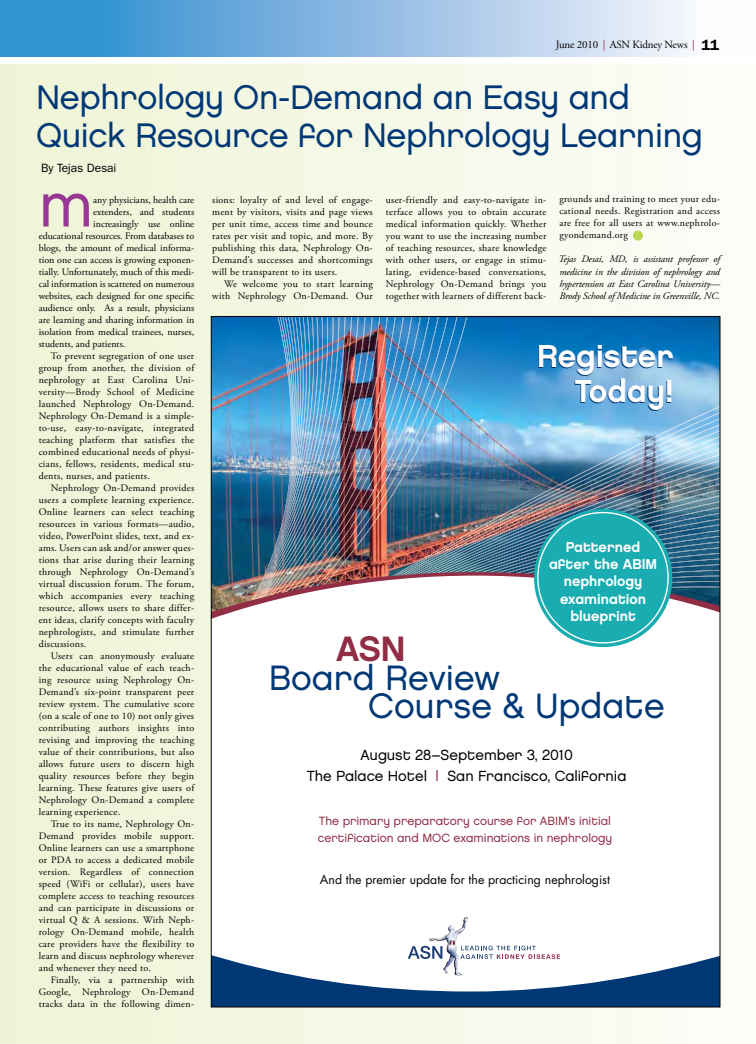
<style>
.page{position:relative;width:756px;height:1044px;background:#fff}
.page>*{position:absolute;margin:0;border:0;box-sizing:border-box;transform-origin:0 0}
.t1{font:62.4px "Chalet London Nineteen Sixty";color:#983795}
.t2{font:35.2px/27.6px "Chalet London Nineteen Eighty";color:#003876}
.t3{font:35.2px "Chalet New York Nineteen Eighty";color:#922d46}
.t4{font:34px/38.7px "Chalet London Nineteen Eighty";letter-spacing:-.01em;color:#003876}
.t5{font:31.7px/34.5px "Chalet New York Nineteen Eighty";color:#fff;text-align:right}
.t6{font:14.7px/21.3px "Chalet London Nineteen Eighty";color:#000;text-align:center}
.t7{font:14.3px/17.2px "Chalet New York Nineteen Eighty";color:#fff;text-align:center}
.t8{font:12.3px "Futura Std";color:#000}
.t9{font:12px "ITC Franklin Gothic Std";letter-spacing:-.01em;color:#000}
.t10{font:11.9px/17.3px "Chalet London Nineteen Eighty";color:#922d46}
.t11{font:11px "Adobe Garamond Pro";letter-spacing:-.015em;color:#000}
.t12{font:10px/12px "Adobe Garamond Pro";letter-spacing:.025em;color:#000;text-align:justify}
.t13{font:10px "Adobe Garamond Pro";color:#000}
.t14{font:italic 10px/12.2px "Adobe Garamond Pro";letter-spacing:-.01em;color:#000;text-align:justify}
.s1{color:#922d46}
.s2{font-family:"ITC Franklin Gothic Std";font-weight:600;font-size:15px}
</style>
<div class="page">
<div style="left:0;top:64px;width:756px;height:980px;background:linear-gradient(to right,#edf3d4,#f6f7f3)"></div>
<div style="left:0;top:0;width:756px;height:57px;background:linear-gradient(to right,#1c85cc,#fffcff)"></div>
<div style="left:633px;top:231px;width:9px;height:9px;background:#bdd753;border-radius:50%"></div>
<div style="left:633px;top:231px;width:10px;height:9px;border:1px solid #bdd753;border-radius:50%"></div>
<img style="left:213px;top:318px;width:505px;height:254px">
<img style="left:278px;top:318px;width:189px;height:28px">
<img style="left:290px;top:345px;width:133px;height:145px">
<img style="left:422px;top:345px;width:37px;height:49px">
<img style="left:422px;top:394px;width:21px;height:47px">
<img style="left:686px;top:406px;width:32px;height:166px">
<img style="left:638px;top:421px;width:49px;height:151px">
<img style="left:590px;top:444px;width:49px;height:75px">
<img style="left:542px;top:468px;width:49px;height:75px">
<img style="left:278px;top:489px;width:97px;height:73px">
<img style="left:374px;top:489px;width:22px;height:34px">
<img style="left:494px;top:493px;width:49px;height:79px">
<img style="left:446px;top:518px;width:49px;height:54px">
<img style="left:398px;top:545px;width:49px;height:27px">
<img style="left:286px;top:561px;width:65px;height:11px">
<svg style="left:213px;top:518px;width:73px;height:54px;background:#215777"></svg>
<svg style="left:213px;top:576px;width:505px;height:370px"></svg>
<div style="left:534px;top:509px;width:138px;height:138px;background:#19acb0;border-radius:50%"></div>
<img style="left:429px;top:917px;width:37px;height:24px">
<svg style="left:213px;top:946px;width:505px;height:60px"></svg>
<p class="t11" style="left:556px;top:38px;width:165px">June 2010 <span class="s1">|</span> ASN Kidney News <span class="s1">|</span> <span class="s2">11</span></p>
<h3 class="t4" style="left:36px;top:77px;width:668px">Nephrology On-Demand an Easy and<br>Quick Resource for Nephrology Learning</h3>
<p class="t9" style="left:41px;top:161px;width:77px">By Tejas Desai</p>
<p class="t12" style="left:212px;top:194px;width:162px">sions: loyalty of and level of engage&shy;ment by visitors, visits and page views per unit time, access time and bounce rates per visit and topic, and more. By publishing this data, Nephrology On-Demand’s successes and shortcomings will be transparent to its users.</p>
<p class="t12" style="left:212px;top:278px;width:162px;text-align:right">We welcome you to start learning with Nephrology On-Demand. Our</p>
<h1 class="t1" style="left:39px;top:167px;width:56px">m</h1>
<p class="t13" style="left:93px;top:193px;width:103px">any physicians, health care</p>
<p class="t12" style="left:386px;top:194px;width:162px">user-friendly and easy-to-navigate in&shy;terface allows you to obtain accurate medical information quickly. Whether you want to use the increasing number of teaching resources, share knowledge with other users, or engage in stimu&shy;lating, evidence-based conversations, Nephrology On-Demand brings you together with learners of different back-</p>
<p class="t12" style="left:559px;top:193px;width:162px">grounds and training to meet your edu&shy;cational needs. Registration and access are free for all users at www.nephrolo&shy;gyondemand.org</p>
<p class="t13" style="left:93px;top:205px;width:103px">extenders, and students</p>
<p class="t13" style="left:93px;top:217px;width:103px">increasingly use online</p>
<p class="t13" style="left:39px;top:229px;width:157px">educational resources. From databases to</p>
<p class="t13" style="left:39px;top:241px;width:157px">blogs, the amount of medical informa-</p>
<p class="t13" style="left:39px;top:253px;width:157px">tion one can access is growing exponen-</p>
<p class="t13" style="left:39px;top:265px;width:157px">tially. Unfortunately, much of this medi-</p>
<p class="t13" style="left:39px;top:277px;width:157px">cal information is scattered on numerous</p>
<p class="t13" style="left:39px;top:289px;width:157px">websites, each designed for one specific</p>
<p class="t13" style="left:39px;top:301px;width:157px">audience only. As a result, physicians</p>
<p class="t13" style="left:39px;top:313px;width:157px">are learning and sharing information in</p>
<p class="t13" style="left:39px;top:325px;width:157px">isolation from medical trainees, nurses,</p>
<p class="t13" style="left:39px;top:337px;width:88px">students, and patients.</p>
<p class="t12" style="left:51px;top:350px;width:145px">To prevent segregation of one user</p>
<p class="t12" style="left:39px;top:362px;width:157px">group from another, the division of</p>
<p class="t12" style="left:39px;top:374px;width:157px">nephrology at East Carolina Uni-</p>
<p class="t12" style="left:39px;top:386px;width:157px">versity—Brody School of Medicine</p>
<p class="t12" style="left:39px;top:398px;width:157px">launched Nephrology On-Demand.</p>
<p class="t12" style="left:39px;top:410px;width:157px">Nephrology On-Demand is a simple-</p>
<p class="t12" style="left:39px;top:422px;width:157px">to-use, easy-to-navigate, integrated</p>
<p class="t12" style="left:39px;top:434px;width:157px">teaching platform that satisfies the</p>
<p class="t12" style="left:39px;top:446px;width:157px">combined educational needs of physi-</p>
<p class="t12" style="left:39px;top:458px;width:157px">cians, fellows, residents, medical stu-</p>
<p class="t12" style="left:39px;top:470px;width:113px">dents, nurses, and patients.</p>
<p class="t12" style="left:51px;top:482px;width:145px">Nephrology On-Demand provides</p>
<p class="t12" style="left:39px;top:494px;width:157px">users a complete learning experience.</p>
<p class="t12" style="left:39px;top:506px;width:157px">Online learners can select teaching</p>
<p class="t12" style="left:39px;top:518px;width:157px">resources in various formats—audio,</p>
<p class="t12" style="left:39px;top:530px;width:157px">video, PowerPoint slides, text, and ex-</p>
<p class="t12" style="left:39px;top:542px;width:157px">ams. Users can ask and/or answer ques-</p>
<p class="t12" style="left:39px;top:554px;width:157px">tions that arise during their learning</p>
<p class="t12" style="left:39px;top:566px;width:157px">through Nephrology On-Demand’s</p>
<p class="t12" style="left:39px;top:578px;width:157px">virtual discussion forum. The forum,</p>
<p class="t12" style="left:39px;top:590px;width:157px">which accompanies every teaching</p>
<p class="t12" style="left:39px;top:602px;width:157px">resource, allows users to share differ-</p>
<p class="t12" style="left:39px;top:614px;width:157px">ent ideas, clarify concepts with faculty</p>
<p class="t12" style="left:39px;top:626px;width:157px">nephrologists, and stimulate further</p>
<p class="t12" style="left:39px;top:638px;width:49px">discussions.</p>
<p class="t12" style="left:51px;top:650px;width:145px">Users can anonymously evaluate</p>
<p class="t12" style="left:39px;top:662px;width:157px">the educational value of each teach-</p>
<p class="t12" style="left:39px;top:674px;width:157px">ing resource using Nephrology On-</p>
<p class="t12" style="left:39px;top:686px;width:157px">Demand’s six-point transparent peer</p>
<p class="t12" style="left:39px;top:698px;width:157px">review system. The cumulative score</p>
<p class="t12" style="left:39px;top:710px;width:157px">(on a scale of one to 10) not only gives</p>
<p class="t12" style="left:39px;top:722px;width:157px">contributing authors insights into</p>
<p class="t12" style="left:39px;top:734px;width:157px">revising and improving the teaching</p>
<p class="t12" style="left:39px;top:746px;width:157px">value of their contributions, but also</p>
<p class="t12" style="left:39px;top:758px;width:157px">allows future users to discern high</p>
<p class="t12" style="left:39px;top:770px;width:157px">quality resources before they begin</p>
<p class="t12" style="left:39px;top:782px;width:157px">learning. These features give users of</p>
<p class="t12" style="left:39px;top:794px;width:157px">Nephrology On-Demand a complete</p>
<p class="t12" style="left:39px;top:806px;width:83px">learning experience.</p>
<p class="t12" style="left:51px;top:818px;width:145px">True to its name, Nephrology On-</p>
<p class="t12" style="left:39px;top:830px;width:157px">Demand provides mobile support.</p>
<p class="t12" style="left:39px;top:842px;width:157px">Online learners can use a smartphone</p>
<p class="t12" style="left:39px;top:854px;width:157px">or PDA to access a dedicated mobile</p>
<p class="t12" style="left:39px;top:866px;width:157px">version. Regardless of connection</p>
<p class="t12" style="left:39px;top:878px;width:157px">speed (WiFi or cellular), users have</p>
<p class="t12" style="left:39px;top:890px;width:157px">complete access to teaching resources</p>
<p class="t12" style="left:39px;top:902px;width:157px">and can participate in discussions or</p>
<p class="t12" style="left:39px;top:914px;width:157px">virtual Q &amp; A sessions. With Neph-</p>
<p class="t12" style="left:39px;top:926px;width:157px">rology On-Demand mobile, health</p>
<p class="t12" style="left:39px;top:938px;width:157px">care providers have the flexibility to</p>
<p class="t12" style="left:39px;top:950px;width:157px">learn and discuss nephrology wherever</p>
<p class="t12" style="left:39px;top:962px;width:114px">and whenever they need to.</p>
<p class="t12" style="left:51px;top:974px;width:145px">Finally, via a partnership with</p>
<p class="t12" style="left:39px;top:986px;width:157px">Google, Nephrology On-Demand</p>
<p class="t12" style="left:39px;top:998px;width:157px">tracks data in the following dimen-</p>
<p class="t14" style="left:558px;top:253px;width:163px">Tejas Desai, MD, is assistant professor of medicine in the division of nephrology and hypertension at East Carolina University— Brody School of Medicine in Greenville, NC.</p>
<h3 class="t5" style="left:537px;top:339px;width:138px">Register<br>Today!</h3>
<h3 class="t7" style="left:549px;top:538px;width:110px">Patterned after the ABIM nephrology examination blueprint</h3>
<h2 class="t2" style="left:368px;top:664px;width:298px;text-indent:-99px">Board Review<br>Course &amp; Update</h2>
<h2 class="t3" style="left:336px;top:626px;width:71px">ASN</h2>
<h3 class="t6" style="left:307px;top:744px;width:321px">August 28–September 3, 2010<br>The Palace Hotel <span class="s1">|</span> San Francisco, California</h3>
<p class="t10" style="left:318px;top:812px;width:296px">The primary preparatory course for ABIM’s initial certification and MOC examinations in nephrology</p>
<p class="t8" style="left:320px;top:871px;width:292px">And the premier update for the practicing nephrologist</p>
</div>
